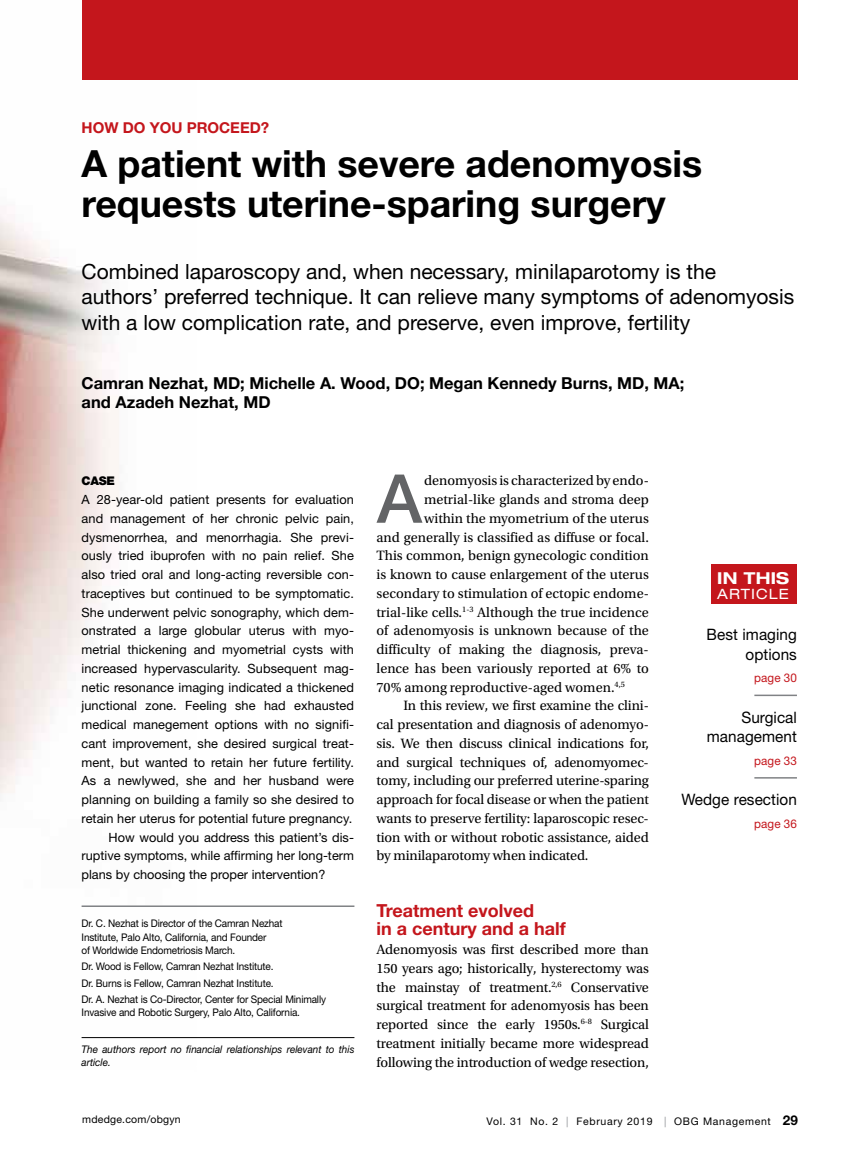
<style>
.page{position:relative;width:851px;height:1161px;background:#fff}
.page>*{position:absolute;margin:0;border:0;box-sizing:border-box;transform-origin:0 0}
.t1{font:500 67.5px "Helvetica Neue LT Std";color:#636466}
.t2{font:700 37.5px/40.5px "Helvetica Neue LT Std";color:#000}
.t3{font:21px/25.5px "Helvetica Neue LT Std";color:#000}
.t4{font:700 18px/18.8px "Helvetica Neue LT Std";color:#c4161c}
.t5{font:700 16.5px/19.5px "Helvetica Neue LT Std";color:#000}
.t6{font:700 expanded 16.5px "Helvetica Neue LT Std";letter-spacing:.015em;color:#fff}
.t7{font:15.75px/19.5px "Helvetica Neue LT Std";letter-spacing:.005em;color:#000;text-align:right}
.t8{font:700 15px "Helvetica Neue LT Std";color:#c4161c}
.t9{font:14.25px/18.8px "Utopia Std";letter-spacing:-.005em;color:#000;text-align:justify}
.t10{font:expanded 14.25px "Helvetica Neue LT Std";letter-spacing:.07em;color:#fff}
.t11{font:12.75px "Helvetica Neue LT Std";letter-spacing:.005em;color:#000}
.t12{font:12px "Helvetica Neue LT Std";letter-spacing:.005em;color:#c4161c}
.t13{font:900 12px "Helvetica Neue LT Std";color:#000}
.t14{font:10.5px/13.5px "Helvetica Neue LT Std";letter-spacing:-.015em;color:#000;scale:.95 1}
.t15{font:italic 10.5px/13.5px "Helvetica Neue LT Std";letter-spacing:-.005em;color:#000;scale:.95 1}
.t16{font:10.5px "Helvetica Neue LT Std";letter-spacing:.065em;color:#000}
.t17{font:10.5px "Helvetica Neue LT Std";letter-spacing:.02em;color:#000}
.s1{color:#939598}
.s2{font-weight:700;font-size:13.5px}
</style>
<div class="page">
<img style="left:0;top:214px;width:196px;height:825px">
<div style="left:82px;top:0;width:715px;height:80px;background:#c4161c"></div>
<hr style="left:82px;top:905px;width:272px;height:2px;background:#808285">
<hr style="left:82px;top:1037px;width:272px;height:1px;background:#000">
<div style="left:711px;top:564px;width:85px;height:40px;background:#c4161c"></div>
<hr style="left:754px;top:695px;width:42px;height:1px;background:#808285">
<hr style="left:754px;top:777px;width:42px;height:2px;background:#808285">
<p class="t8" style="left:82px;top:119px;width:189px">HOW DO YOU PROCEED?</p>
<h2 class="t2" style="left:82px;top:142px;width:622px">A patient with severe adenomyosis requests uterine-sparing surgery</h2>
<h3 class="t3" style="left:82px;top:258px;width:714px">Combined laparoscopy and, when necessary, minilaparotomy is the authors’ preferred technique. It can relieve many symptoms of adenomyosis with a low complication rate, and preserve, even improve, fertility</h3>
<p class="t5" style="left:82px;top:373px;width:604px">Camran Nezhat, MD; Michelle A. Wood, DO; Megan Kennedy Burns, MD, MA; and Azadeh Nezhat, MD</p>
<p class="t13" style="left:82px;top:474px;width:35px">CASE</p>
<p class="t11" style="left:82px;top:492px;width:274px">A 28-year-old patient presents for evaluation</p>
<p class="t11" style="left:82px;top:511px;width:274px">and management of her chronic pelvic pain,</p>
<p class="t11" style="left:82px;top:529px;width:274px">dysmenorrhea, and menorrhagia. She previ-</p>
<p class="t11" style="left:82px;top:548px;width:274px">ously tried ibuprofen with no pain relief. She</p>
<p class="t11" style="left:82px;top:567px;width:274px">also tried oral and long-acting reversible con-</p>
<p class="t11" style="left:82px;top:586px;width:274px">traceptives but continued to be symptomatic.</p>
<p class="t11" style="left:82px;top:604px;width:274px">She underwent pelvic sonography, which dem-</p>
<p class="t11" style="left:82px;top:623px;width:274px">onstrated a large globular uterus with myo-</p>
<p class="t11" style="left:82px;top:642px;width:274px">metrial thickening and myometrial cysts with</p>
<p class="t11" style="left:82px;top:661px;width:274px">increased hypervascularity. Subsequent mag-</p>
<p class="t11" style="left:82px;top:679px;width:274px">netic resonance imaging indicated a thickened</p>
<p class="t11" style="left:82px;top:698px;width:274px">junctional zone. Feeling she had exhausted</p>
<p class="t11" style="left:82px;top:717px;width:274px">medical manegement options with no signifi-</p>
<p class="t11" style="left:82px;top:736px;width:274px">cant improvement, she desired surgical treat-</p>
<p class="t11" style="left:82px;top:754px;width:274px">ment, but wanted to retain her future fertility.</p>
<p class="t11" style="left:82px;top:773px;width:274px">As a newlywed, she and her husband were</p>
<p class="t11" style="left:82px;top:792px;width:274px">planning on building a family so she desired to</p>
<p class="t11" style="left:82px;top:811px;width:272px">retain her uterus for potential future pregnancy.</p>
<p class="t11" style="left:109px;top:829px;width:247px">How would you address this patient’s dis-</p>
<p class="t11" style="left:82px;top:848px;width:274px">ruptive symptoms, while affirming her long-term</p>
<p class="t11" style="left:82px;top:867px;width:245px">plans by choosing the proper intervention?</p>
<p class="t14" style="left:82px;top:917px;width:213px">Dr. C. Nezhat is Director of the Camran Nezhat<br>Institute, Palo Alto, California, and Founder<br>of Worldwide Endometriosis March.</p>
<p class="t14" style="left:82px;top:958px;width:259px;line-height:16.2px">Dr. Wood is Fellow, Camran Nezhat Institute.<br>Dr. Burns is Fellow, Camran Nezhat Institute.<br>Dr. A. Nezhat is Co-Director, Center for Special Minimally</p>
<p class="t14" style="left:82px;top:1006px;width:231px">Invasive and Robotic Surgery, Palo Alto, California.</p>
<p class="t15" style="left:82px;top:1042px;width:289px">The authors report no financial relationships relevant to this article.</p>
<h1 class="t1" style="left:377px;top:458px;width:46px">A</h1>
<p class="t9" style="left:424px;top:472px;width:226px">denomyosis is characterized by endo-</p>
<p class="t9" style="left:424px;top:490px;width:226px">metrial-like glands and stroma deep</p>
<p class="t9" style="left:424px;top:509px;width:226px">within the myometrium of the uterus</p>
<p class="t9" style="left:376px;top:528px;width:274px">and generally is classified as diffuse or focal.</p>
<p class="t9" style="left:376px;top:547px;width:274px">This common, benign gynecologic condition</p>
<p class="t9" style="left:376px;top:565px;width:274px">is known to cause enlargement of the uterus</p>
<p class="t9" style="left:376px;top:584px;width:274px">secondary to stimulation of ectopic endome-</p>
<p class="t9" style="left:376px;top:603px;width:274px">trial-like cells.<sup>1-3</sup> Although the true incidence</p>
<p class="t9" style="left:376px;top:622px;width:274px">of adenomyosis is unknown because of the</p>
<p class="t9" style="left:376px;top:640px;width:274px">difficulty of making the diagnosis, preva-</p>
<p class="t9" style="left:376px;top:659px;width:274px">lence has been variously reported at 6% to</p>
<p class="t9" style="left:376px;top:678px;width:250px">70% among reproductive-aged women.<sup>4,5</sup></p>
<p class="t9" style="left:403px;top:697px;width:247px">In this review, we first examine the clini-</p>
<p class="t9" style="left:376px;top:715px;width:274px">cal presentation and diagnosis of adenomyo-</p>
<p class="t9" style="left:376px;top:734px;width:274px">sis. We then discuss clinical indications for,</p>
<p class="t9" style="left:376px;top:753px;width:274px">and surgical techniques of, adenomyomec-</p>
<p class="t9" style="left:376px;top:772px;width:274px">tomy, including our preferred uterine-sparing</p>
<p class="t9" style="left:376px;top:790px;width:274px">approach for focal disease or when the patient</p>
<p class="t9" style="left:376px;top:809px;width:274px">wants to preserve fertility: laparoscopic resec-</p>
<p class="t9" style="left:376px;top:828px;width:274px">tion with or without robotic assistance, aided</p>
<p class="t9" style="left:376px;top:847px;width:213px">by minilaparotomy when indicated.</p>
<p class="t4" style="left:376px;top:900px;width:191px">Treatment evolved<br>in a century and a half</p>
<p class="t9" style="left:376px;top:940px;width:274px">Adenomyosis was first described more than 150 years ago; historically, hysterectomy was the mainstay of treatment.<sup>2,6</sup> Conservative surgical treatment for adenomyosis has been reported since the early 1950s.<sup>6-8</sup> Surgical treatment initially became more widespread following the introduction of wedge resection,</p>
<p class="t6" style="left:717px;top:567px;width:73px">IN THIS</p>
<p class="t10" style="left:717px;top:585px;width:73px">ARTICLE</p>
<p class="t7" style="left:706px;top:625px;width:92px">Best imaging options</p>
<p class="t12" style="left:754px;top:671px;width:44px">page 30</p>
<p class="t7" style="left:706px;top:707px;width:92px">Surgical management</p>
<p class="t12" style="left:754px;top:753px;width:44px">page 33</p>
<p class="t7" style="left:681px;top:790px;width:117px">Wedge resection</p>
<p class="t12" style="left:754px;top:816px;width:44px">page 36</p>
<p class="t17" style="left:82px;top:1114px;width:100px">mdedge.com/obgyn</p>
<p class="t16" style="left:486px;top:1115px;width:313px">Vol. 31 No. 2 <span class="s1">|</span> February 2019 <span class="s1">|</span> OBG Management <span class="s2">29</span></p>
</div>
